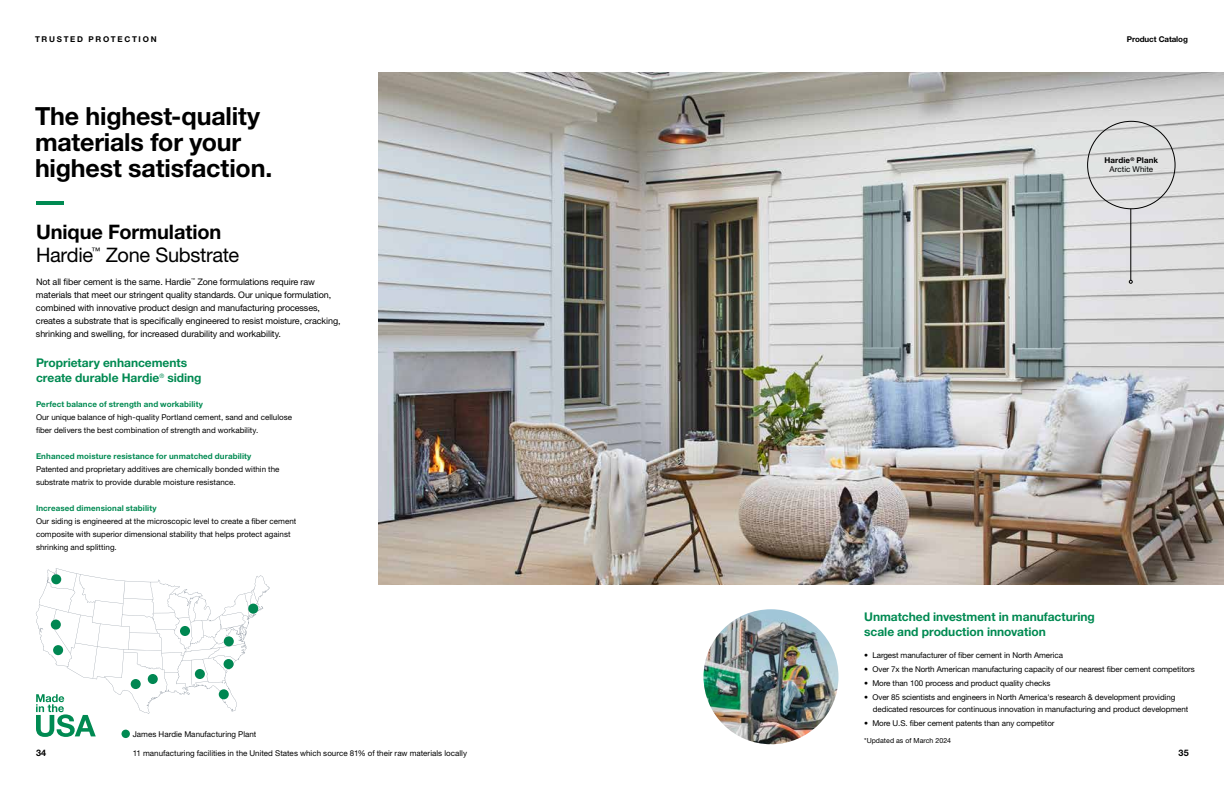
<style>
.page{position:relative;width:1224px;height:792px;background:#fff}
.page>*{position:absolute;margin:0;border:0;box-sizing:border-box;transform-origin:0 0}
.t1{font:700 25px/26px "Helvetica Neue LT Pro";letter-spacing:-.005em;color:#000}
.t2{font:20px "Helvetica Neue LT Pro";letter-spacing:-.015em;color:#000}
.t3{font:700 20px "Helvetica Neue LT Pro";letter-spacing:-.005em;color:#000}
.t4{font:700 12px/15px "Helvetica Neue LT Pro";letter-spacing:-.005em;color:#008a52}
.t5{font:9px/13px "Helvetica Neue LT Pro";letter-spacing:-.01em;color:#000}
.t6{font:700 9px "Helvetica Neue LT Pro";color:#000}
.t7{font:8px/13px "Helvetica Neue LT Pro";color:#000}
.t8{font:700 8px "Helvetica Neue LT Pro";letter-spacing:.015em;color:#008a52}
.t9{font:700 8px/9px "Helvetica Neue LT Pro";letter-spacing:.015em;color:#000;text-align:center}
.t10{font:700 8px "Helvetica Neue LT Pro";letter-spacing:.215em;color:#000}
.t11{font:700 8px "Helvetica Neue LT Pro";letter-spacing:-.01em;color:#000}
.t12{font:7px "Helvetica Neue LT Pro";letter-spacing:.005em;color:#000}
.s1{font-weight:400}
</style>
<div class="page">
<img style="left:378px;top:72px;width:846px;height:513px">
<hr style="left:36px;top:201px;width:28px;height:3px;background:#008a52">
<svg style="left:36px;top:568px;width:234px;height:169px"></svg>
<div style="left:122px;top:730px;width:8px;height:8px;background:#008a52;border-radius:50%"></div>
<hr style="left:1130px;top:209px;width:1px;height:71px;background:#000">
<svg style="left:1129px;top:280px;width:4px;height:4px"></svg>
<img style="left:704px;top:609px;width:134px;height:135px;border-radius:67px">
<p class="t10" style="left:35px;top:34px;width:123px">TRUSTED PROTECTION</p>
<h1 class="t1" style="left:35px;top:103px;width:239px">The highest-quality materials for your highest satisfaction.</h1>
<h2 class="t3" style="left:36px;top:219px;width:187px">Unique Formulation</h2>
<h2 class="t2" style="left:36px;top:242px;width:59px">Hardie</h2>
<p class="t5" style="left:92px;top:244px;width:10px">™</p>
<h2 class="t2" style="left:106px;top:242px;width:135px">Zone Substrate</h2>
<p class="t5" style="left:36px;top:275px;width:306px">Not all fiber cement is the same. Hardie<sup>™</sup> Zone formulations require raw materials that meet our stringent quality standards. Our unique formulation, combined with innovative product design and manufacturing processes, creates a substrate that is specifically engineered to resist moisture, cracking, shrinking and swelling, for increased durability and workability.</p>
<h3 class="t4" style="left:36px;top:355px;width:167px">Proprietary enhancements create durable Hardie<sup>®</sup> siding</h3>
<p class="t8" style="left:36px;top:400px;width:169px">Perfect balance of strength and workability</p>
<p class="t7" style="left:36px;top:411px;width:258px">Our unique balance of high-quality Portland cement, sand and cellulose fiber delivers the best combination of strength and workability.</p>
<p class="t8" style="left:36px;top:452px;width:217px">Enhanced moisture resistance for unmatched durability</p>
<p class="t7" style="left:36px;top:463px;width:245px">Patented and proprietary additives are chemically bonded within the substrate matrix to provide durable moisture resistance.</p>
<p class="t8" style="left:36px;top:504px;width:122px">Increased dimensional stability</p>
<p class="t7" style="left:36px;top:515px;width:262px">Our siding is engineered at the microscopic level to create a fiber cement composite with superior dimensional stability that helps protect against shrinking and splitting.</p>
<p class="t11" style="left:1127px;top:34px;width:63px">Product Catalog</p>
<p class="t9" style="left:1104px;top:156px;width:55px">Hardie<sup>®</sup> Plank<br><span class="s1">Arctic White</span></p>
<h3 class="t4" style="left:864px;top:609px;width:232px">Unmatched investment in manufacturing scale and production innovation</h3>
<p class="t7" style="left:864px;top:649px;width:200px">• Largest manufacturer of fiber cement in North America</p>
<p class="t7" style="left:864px;top:663px;width:332px">• Over 7x the North American manufacturing capacity of our nearest fiber cement competitors</p>
<p class="t7" style="left:864px;top:677px;width:188px">• More than 100 process and product quality checks</p>
<p class="t7" style="left:873px;top:691px;width:317px;line-height:12px;text-indent:-9px">• Over 85 scientists and engineers in North America's research &amp; development providing dedicated resources for continuous innovation in manufacturing and product development</p>
<p class="t7" style="left:864px;top:717px;width:192px">• More U.S. fiber cement patents than any competitor</p>
<p class="t12" style="left:864px;top:736px;width:88px">*Updated as of March 2024</p>
<p class="t7" style="left:133px;top:727px;width:125px">James Hardie Manufacturing Plant</p>
<p class="t7" style="left:133px;top:746px;width:336px">11 manufacturing facilities in the United States which source 81% of their raw materials locally</p>
<p class="t6" style="left:36px;top:747px;width:12px">34</p>
<p class="t6" style="left:1179px;top:747px;width:12px">35</p>
</div>
